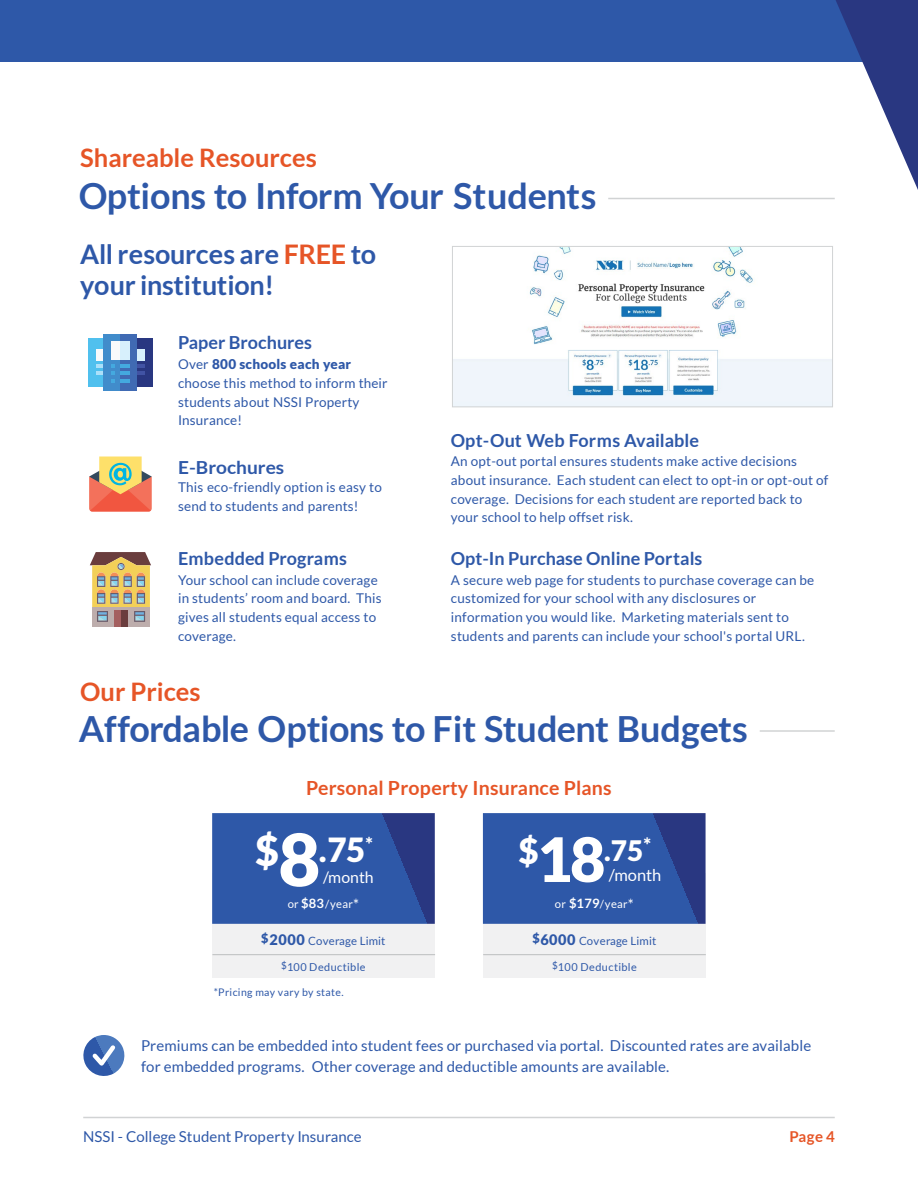
<style>
.page{position:relative;width:918px;height:1188px;background:#fff}
.page>*{position:absolute;margin:0;border:0;box-sizing:border-box;transform-origin:0 0}
.t1{font:700 36px "Lato";letter-spacing:-.02em;color:#2e58a8}
.t2{font:900 33.3px "Lato";color:#fff}
.t3{font:900 28.2px "Lato";color:#fff}
.t4{font:700 27px/31.5px "Lato";letter-spacing:-.015em;color:#2e58a8}
.t5{font:700 25.5px "Lato";color:#e65527}
.t6{font:700 19.5px "Lato";letter-spacing:.01em;color:#e65527}
.t7{font:700 18px "Lato";color:#2e58a8}
.t8{font:700 18px "Lato";color:#2e58a8;scale:1.06 1}
.t9{font:16.5px "Lato";color:#fff}
.t10{font:15.9px "Lato";color:#fff}
.t11{font:15px/21px "Lato";letter-spacing:.01em;color:#2e58a8}
.t12{font:700 15px "Lato";color:#e65527}
.t13{font:13.5px/18.8px "Lato";letter-spacing:.015em;color:#2e58a8}
.t14{font:11.4px "Lato";letter-spacing:.02em;color:#2e58a8}
.t15{font:11.25px "Lato";letter-spacing:.03em;color:#fff}
.t16{font:10.95px "Lato";letter-spacing:.03em;color:#2e58a8}
.t17{font:10.5px "Lato";letter-spacing:.035em;color:#2e58a8}
.s1{color:#e65527}
.s2{font-weight:900}
.s3{font-size:41.4px}
.s4{font-size:72.45px}
.s5{font-weight:700;font-size:12.9px}
.s6{font-size:14.85px}
.s7{font-size:35.1px}
.s8{font-size:61.35px}
.s9{font-weight:900;font-size:14.55px}
.s10{font-size:9.75px}
</style>
<div class="page">
<img style="left:454px;top:248px;width:377px;height:157px">
<div style="left:0;top:0;width:918px;height:62px;background:#2e58a8"></div>
<svg style="left:836px;top:0;width:82px;height:190px"></svg>
<hr style="left:83px;top:1117px;width:752px;height:1px;background:#d1d3d4">
<div style="left:135px;top:338px;width:17px;height:49px;background:#293781"></div>
<div style="left:135px;top:349px;width:10px;height:11px;background:#d7f0fc"></div>
<div style="left:88px;top:338px;width:17px;height:49px;background:#50c0ee"></div>
<svg style="left:96px;top:364px;width:8px;height:11px"></svg>
<div style="left:96px;top:349px;width:9px;height:11px;background:#f9fafb"></div>
<div style="left:104px;top:334px;width:33px;height:56px;background:#418ccb"></div>
<div style="left:120px;top:334px;width:17px;height:56px;background:#406ab3"></div>
<div style="left:111px;top:342px;width:19px;height:18px;background:#f9fafb"></div>
<div style="left:120px;top:342px;width:10px;height:18px;background:#d7f0fc"></div>
<svg style="left:111px;top:364px;width:34px;height:19px"></svg>
<svg style="left:89px;top:457px;width:63px;height:54px;background:#dea075"></svg>
<div style="left:452px;top:246px;width:381px;height:161px;border:1px solid #d1d3d4"></div>
<hr style="left:608px;top:198px;width:227px;height:1px;background:#d1d3d4">
<hr style="left:760px;top:730px;width:75px;height:2px;background:#d1d3d4">
<div style="left:92px;top:607px;width:58px;height:20px;background:#bdadac"></div>
<svg style="left:90px;top:552px;width:61px;height:70px"></svg>
<div style="left:115px;top:610px;width:13px;height:17px;background:#a45f5f"></div>
<div style="left:121px;top:610px;width:7px;height:17px;background:#6a3d3d"></div>
<svg style="left:83px;top:1035px;width:42px;height:41px"></svg>
<div style="left:483px;top:874px;width:223px;height:104px;background:#f1f1f2"></div>
<svg style="left:483px;top:813px;width:223px;height:111px;background:#2e54a3"></svg>
<hr style="left:483px;top:954px;width:223px;height:1px;background:#bcbec0">
<div style="left:212px;top:874px;width:223px;height:104px;background:#f1f1f2"></div>
<hr style="left:212px;top:954px;width:223px;height:1px;background:#bcbec0">
<svg style="left:212px;top:813px;width:223px;height:111px;background:#2e54a3"></svg>
<h3 class="t5" style="left:80px;top:143px;width:238px">Shareable Resources</h3>
<h1 class="t1" style="left:79px;top:175px;width:519px">Options to Inform Your Students</h1>
<h3 class="t4" style="left:80px;top:238px;width:297px">All resources are <span class="s1">FREE</span> to your institution!</h3>
<h3 class="t7" style="left:178px;top:332px;width:135px">Paper Brochures</h3>
<p class="t13" style="left:178px;top:355px;width:211px">Over <span class="s2">800 schools each year </span>choose this method to inform their students about NSSI Property<br>Insurance!</p>
<h3 class="t8" style="left:178px;top:457px;width:102px">E-Brochures</h3>
<p class="t13" style="left:178px;top:478px;width:205px">This eco-friendly option is easy to send to students and parents!</p>
<h3 class="t7" style="left:178px;top:548px;width:171px">Embedded Programs</h3>
<p class="t13" style="left:178px;top:570px;width:205px">Your school can include coverage in students’ room and board. This gives all students equal access to coverage.</p>
<h3 class="t5" style="left:80px;top:677px;width:122px">Our Prices</h3>
<h3 class="t7" style="left:451px;top:430px;width:250px">Opt-Out Web Forms Available</h3>
<p class="t13" style="left:451px;top:452px;width:379px">An opt-out portal ensures students make active decisions about insurance. Each student can elect to opt-in or opt-out of coverage. Decisions for each student are reported back to your school to help offset risk.</p>
<h3 class="t7" style="left:451px;top:548px;width:253px">Opt-In Purchase Online Portals</h3>
<p class="t13" style="left:451px;top:570px;width:365px">A secure web page for students to purchase coverage can be customized for your school with any disclosures or information you would like. Marketing materials sent to students and parents can include your school's portal URL.</p>
<h1 class="t1" style="left:79px;top:708px;width:671px">Affordable Options to Fit Student Budgets</h1>
<h3 class="t6" style="left:306px;top:777px;width:307px">Personal Property Insurance Plans</h3>
<h2 class="t2" style="left:255px;top:830px;width:119px"><span class="s3">$</span><span class="s4">8</span>.75<sup>*</sup></h2>
<p class="t10" style="left:323px;top:869px;width:52px">/month</p>
<p class="t15" style="left:288px;top:898px;width:73px">or <span class="s5">$83</span>/year<span class="s6">*</span></p>
<h3 class="t3" style="left:519px;top:834px;width:134px"><span class="s7">$</span><span class="s8">18</span>.75<sup>*</sup></h3>
<p class="t9" style="left:609px;top:866px;width:54px">/month</p>
<p class="t15" style="left:555px;top:898px;width:80px">or <span class="s5">$179</span>/year<span class="s6">*</span></p>
<p class="t14" style="left:261px;top:934px;width:126px"><sup>$</sup><span class="s9">2000</span> Coverage Limit</p>
<p class="t14" style="left:532px;top:934px;width:125px"><sup>$</sup><span class="s9">6000</span> Coverage Limit</p>
<p class="t16" style="left:281px;top:960px;width:86px"><span class="s10">$</span>100 Deductible</p>
<p class="t16" style="left:552px;top:960px;width:86px"><span class="s10">$</span>100 Deductible</p>
<p class="t17" style="left:214px;top:986px;width:132px">*Pricing may vary by state.</p>
<p class="t11" style="left:141px;top:1035px;width:672px">Premiums can be embedded into student fees or purchased via portal. Discounted rates are available for embedded programs. Other coverage and deductible amounts are available.</p>
<p class="t11" style="left:83px;top:1125px;width:280px">NSSI - College Student Property Insurance</p>
<p class="t12" style="left:790px;top:1127px;width:47px">Page 4</p>
</div>
